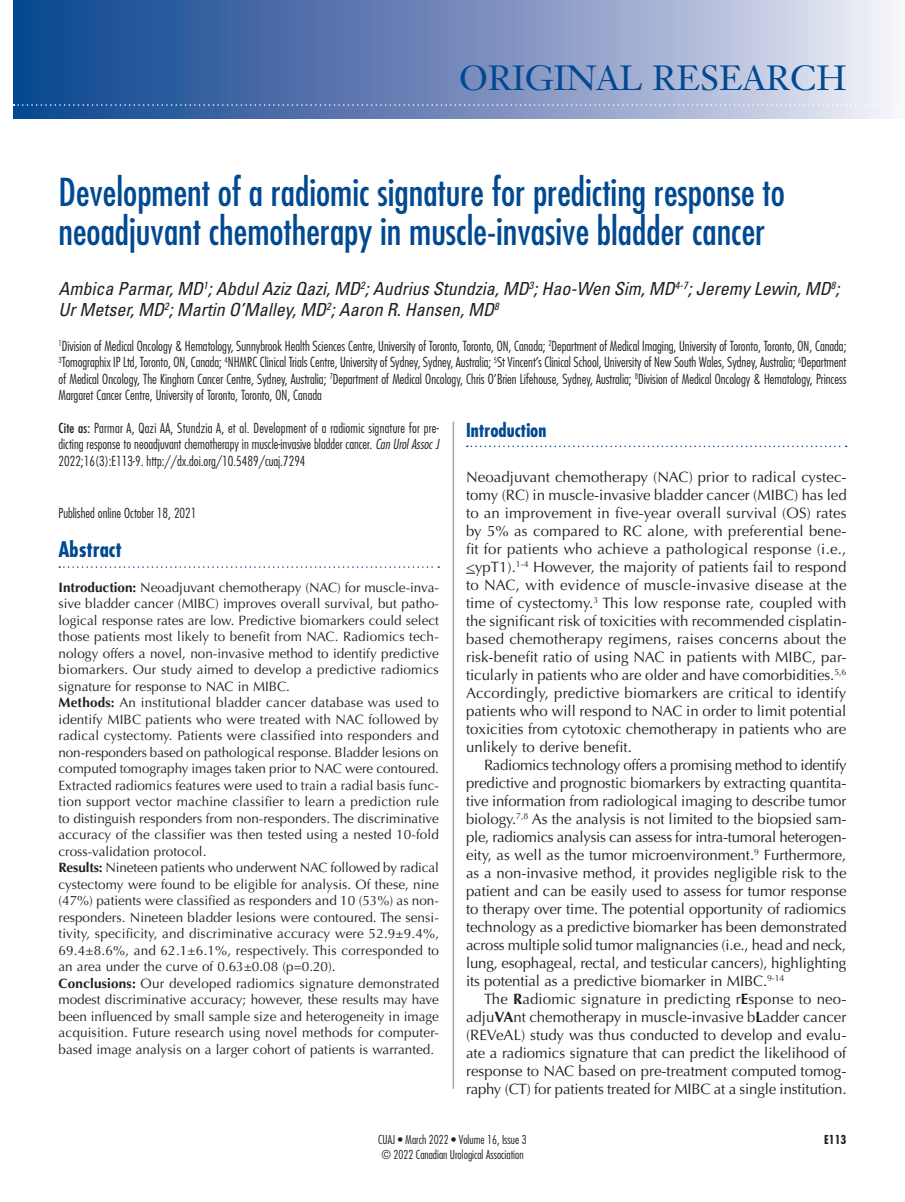
<style>
.page{position:relative;width:905px;height:1202px;background:#fff}
.page>*{position:absolute;margin:0;border:0;box-sizing:border-box;transform-origin:0 0}
.t1{font:condensed 37.5px/39px "Futura";color:#014990}
.t2{font:34.5px "Janson Text";letter-spacing:.315em;color:#014990}
.t3{font:700 condensed 21px "Futura";color:#014990}
.t4{font:700 condensed 18.75px "Futura";color:#014990}
.t5{font:italic condensed 18px/21px "Univers";color:#231f20}
.t6{font:15px/18px "Optima";letter-spacing:-.01em;color:#231f20;text-align:justify}
.t7{font:13.5px/16.5px "Optima";color:#231f20}
.t8{font:300 condensed 13.5px/16.5px "Futura";color:#231f20;text-align:justify}
.t9{font:300 condensed 12px/14.4px "Futura";color:#231f20}
.t10{font:700 condensed 12px "Futura";color:#231f20}
.s1{font-weight:400}
.s2{font-style:italic}
.s3{font-weight:700}
</style>
<div class="page">
<svg style="left:14px;top:0;width:878px;height:118px;background:#768fbd"></svg>
<hr style="left:452px;top:422px;width:2px;height:666px;background:#231f20">
<svg style="left:13px;top:104px;width:879px;height:2px;background:#8fa3c9"></svg>
<svg style="left:59px;top:566px;width:380px;height:2px"></svg>
<svg style="left:466px;top:445px;width:380px;height:2px"></svg>
<h2 class="t2" style="left:459px;top:56px;width:389px">ORIGINAL RESEARCH</h2>
<h1 class="t1" style="left:58px;top:172px;width:727px">Development of a radiomic signature for predicting response to neoadjuvant chemotherapy in muscle-invasive bladder cancer</h1>
<p class="t5" style="left:58px;top:278px;width:782px">Ambica Parmar, MD<sup>1</sup>; Abdul Aziz Qazi, MD<sup>2</sup>; Audrius Stundzia, MD<sup>3</sup>; Hao-Wen Sim, MD<sup>4-7</sup>; Jeremy Lewin, MD<sup>8</sup>;<br>Ur Metser, MD<sup>2</sup>; Martin O’Malley, MD<sup>2</sup>; Aaron R. Hansen, MD<sup>8</sup></p>
<p class="t8" style="left:58px;top:337px;width:789px"><sup>1</sup>Division of Medical Oncology &amp; Hematology, Sunnybrook Health Sciences Centre, University of Toronto, Toronto, ON, Canada; <sup>2</sup>Department of Medical Imaging, University of Toronto, Toronto, ON, Canada; <sup>3</sup>Tomographix IP Ltd, Toronto, ON, Canada; <sup>4</sup>NHMRC Clinical Trials Centre, University of Sydney, Sydney, Australia; <sup>5</sup>St Vincent’s Clinical School, University of New South Wales, Sydney, Australia; <sup>6</sup>Department of Medical Oncology, The Kinghorn Cancer Centre, Sydney, Australia; <sup>7</sup>Department of Medical Oncology, Chris O’Brien Lifehouse, Sydney, Australia; <sup>8</sup>Division of Medical Oncology &amp; Hematology, Princess Margaret Cancer Centre, University of Toronto, Toronto, ON, Canada</p>
<p class="t8" style="left:58px;top:419px;width:382px"><span class="s1">Cite as:</span> Parmar A, Qazi AA, Stundzia A, et al. Development of a radiomic signature for pre&shy;dicting response to neoadjuvant chemotherapy in muscle-invasive bladder cancer. <span class="s2">Can Urol Assoc J </span>2022;16(3):E113-9. http://dx.doi.org/10.5489/cuaj.7294</p>
<p class="t8" style="left:58px;top:505px;width:139px">Published online October 18, 2021</p>
<h3 class="t3" style="left:58px;top:536px;width:65px">Abstract</h3>
<p class="t7" style="left:58px;top:579px;width:382px"><span class="s3">Introduction:</span> Neoadjuvant chemotherapy (NAC) for muscle-inva&shy;sive bladder cancer (MIBC) improves overall survival, but patho&shy;logical response rates are low. Predictive biomarkers could select those patients most likely to benefit from NAC. Radiomics tech&shy;nology offers a novel, non-invasive method to identify predictive biomarkers. Our study aimed to develop a predictive radiomics signature for response to NAC in MIBC.<br><span class="s3">Methods:</span> An institutional bladder cancer database was used to identify MIBC patients who were treated with NAC followed by radical cystectomy. Patients were classified into responders and non-responders based on pathological response. Bladder lesions on computed tomography images taken prior to NAC were contoured.<br>Extracted radiomics features were used to train a radial basis func&shy;tion support vector machine classifier to learn a prediction rule to distinguish responders from non-responders. The discriminative accuracy of the classifier was then tested using a nested 10-fold cross-validation protocol.<br><span class="s3">Results:</span> Nineteen patients who underwent NAC followed by radical cystectomy were found to be eligible for analysis. Of these, nine (47%) patients were classified as responders and 10 (53%) as non&shy;responders. Nineteen bladder lesions were contoured. The sensi&shy;tivity, specificity, and discriminative accuracy were 52.9±9.4%, 69.4±8.6%, and 62.1±6.1%, respectively. This corresponded to an area under the curve of 0.63±0.08 (p=0.20).<br><span class="s3">Conclusions:</span> Our developed radiomics signature demonstrated modest discriminative accuracy; however, these results may have been influenced by small sample size and heterogeneity in image acquisition. Future research using novel methods for computer&shy;based image analysis on a larger cohort of patients is warranted.</p>
<p class="t4" style="left:466px;top:417px;width:82px">Introduction</p>
<p class="t6" style="left:466px;top:468px;width:382px">Neoadjuvant chemotherapy (NAC) prior to radical cystec&shy;tomy (RC) in muscle-invasive bladder cancer (MIBC) has led to an improvement in five-year overall survival (OS) rates by 5% as compared to RC alone, with preferential bene&shy;fit for patients who achieve a pathological response (i.e., &lt;ypT1).<sup>1-4</sup> However, the majority of patients fail to respond to NAC, with evidence of muscle-invasive disease at the time of cystectomy.<sup>3</sup> This low response rate, coupled with the significant risk of toxicities with recommended cisplatin&shy;based chemotherapy regimens, raises concerns about the risk-benefit ratio of using NAC in patients with MIBC, par&shy;ticularly in patients who are older and have comorbidities.<sup>5,6<br></sup>Accordingly, predictive biomarkers are critical to identify patients who will respond to NAC in order to limit potential toxicities from cytotoxic chemotherapy in patients who are unlikely to derive benefit.</p>
<p class="t6" style="left:466px;top:756px;width:382px;text-indent:18px">Radiomics technology offers a promising method to identify predictive and prognostic biomarkers by extracting quantita&shy;tive information from radiological imaging to describe tumor biology.<sup>7,8</sup> As the analysis is not limited to the biopsied sam&shy;ple, radiomics analysis can assess for intra-tumoral heterogen&shy;eity, as well as the tumor microenvironment.<sup>9</sup> Furthermore, as a non-invasive method, it provides negligible risk to the patient and can be easily used to assess for tumor response to therapy over time. The potential opportunity of radiomics technology as a predictive biomarker has been demonstrated across multiple solid tumor malignancies (i.e., head and neck, lung, esophageal, rectal, and testicular cancers), highlighting its potential as a predictive biomarker in MIBC.<sup>9-14</sup></p>
<p class="t6" style="left:466px;top:990px;width:382px;text-indent:18px">The <span class="s3">R</span>adiomic signature in predicting r<span class="s3">E</span>sponse to neo&shy;adju<span class="s3">VA</span>nt chemotherapy in muscle-invasive b<span class="s3">L</span>adder cancer (REVeAL) study was thus conducted to develop and evalu&shy;ate a radiomics signature that can predict the likelihood of response to NAC based on pre-treatment computed tomog&shy;raphy (CT) for patients treated for MIBC at a single institution.</p>
<p class="t9" style="left:378px;top:1132px;width:150px">CUAJ • March 2022 • Volume 16, Issue 3 © 2022 Canadian Urological Association</p>
<p class="t10" style="left:824px;top:1131px;width:24px">E113</p>
</div>
